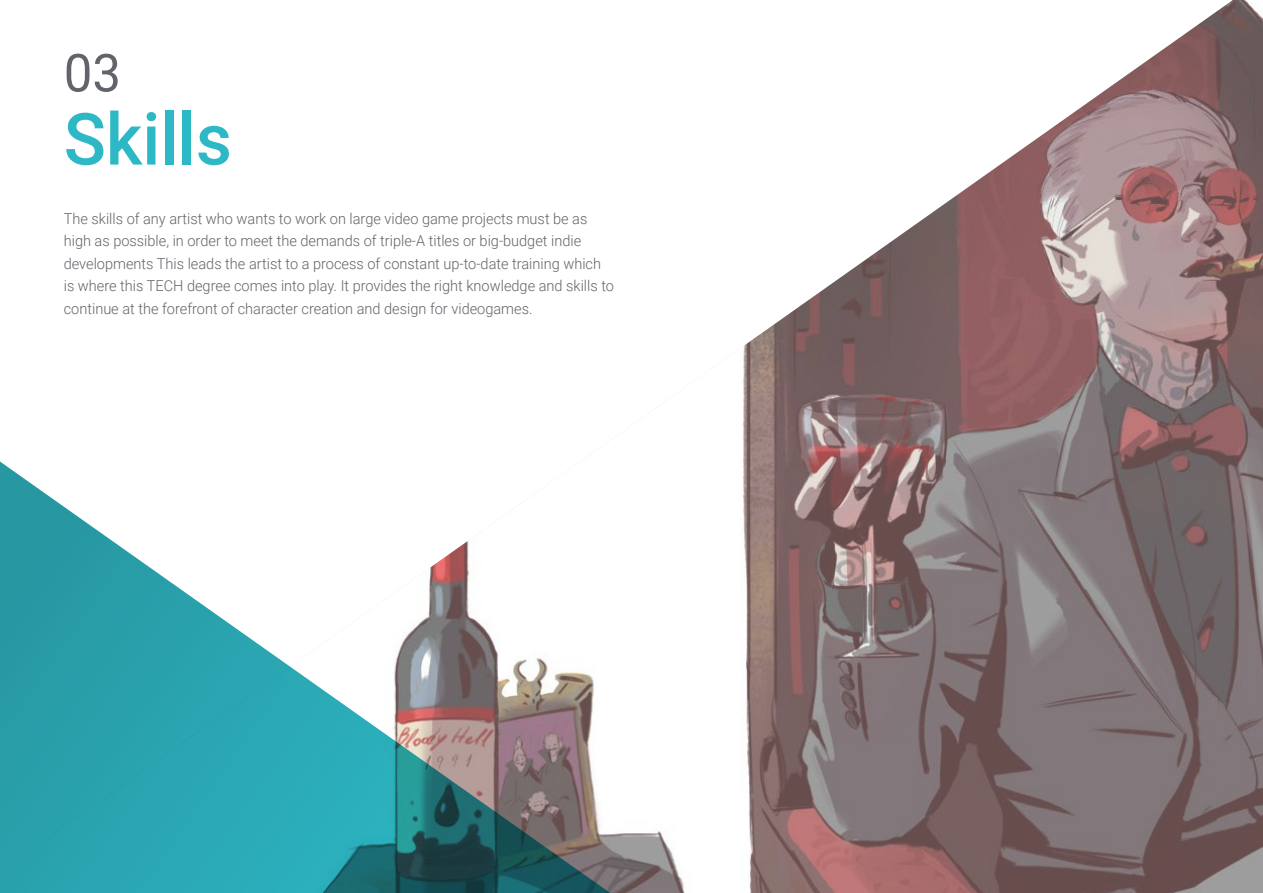
<style>
.page{position:relative;width:1263px;height:893px;background:#fff}
.page>*{position:absolute;margin:0;border:0;box-sizing:border-box;transform-origin:0 0}
.t1{font:500 72px "Roboto";color:#2db8c5}
.t2{font:52.5px "Roboto";color:#61646a}
.t3{font:300 15px/22.5px "Roboto";color:#61646a}
</style>
<div class="page">
<img style="left:640px;top:0;width:623px;height:893px">
<svg style="left:0;top:461px;width:640px;height:432px"></svg>
<h2 class="t2" style="left:64px;top:36px;width:59px">03</h2>
<h1 class="t1" style="left:64px;top:89px;width:170px">Skills</h1>
<p class="t3" style="left:64px;top:207px;width:552px">The skills of any artist who wants to work on large video game projects must be as high as possible, in order to meet the demands of triple-A titles or big-budget indie developments This leads the artist to a process of constant up-to-date training which is where this TECH degree comes into play. It provides the right knowledge and skills to continue at the forefront of character creation and design for videogames.</p>
</div>
